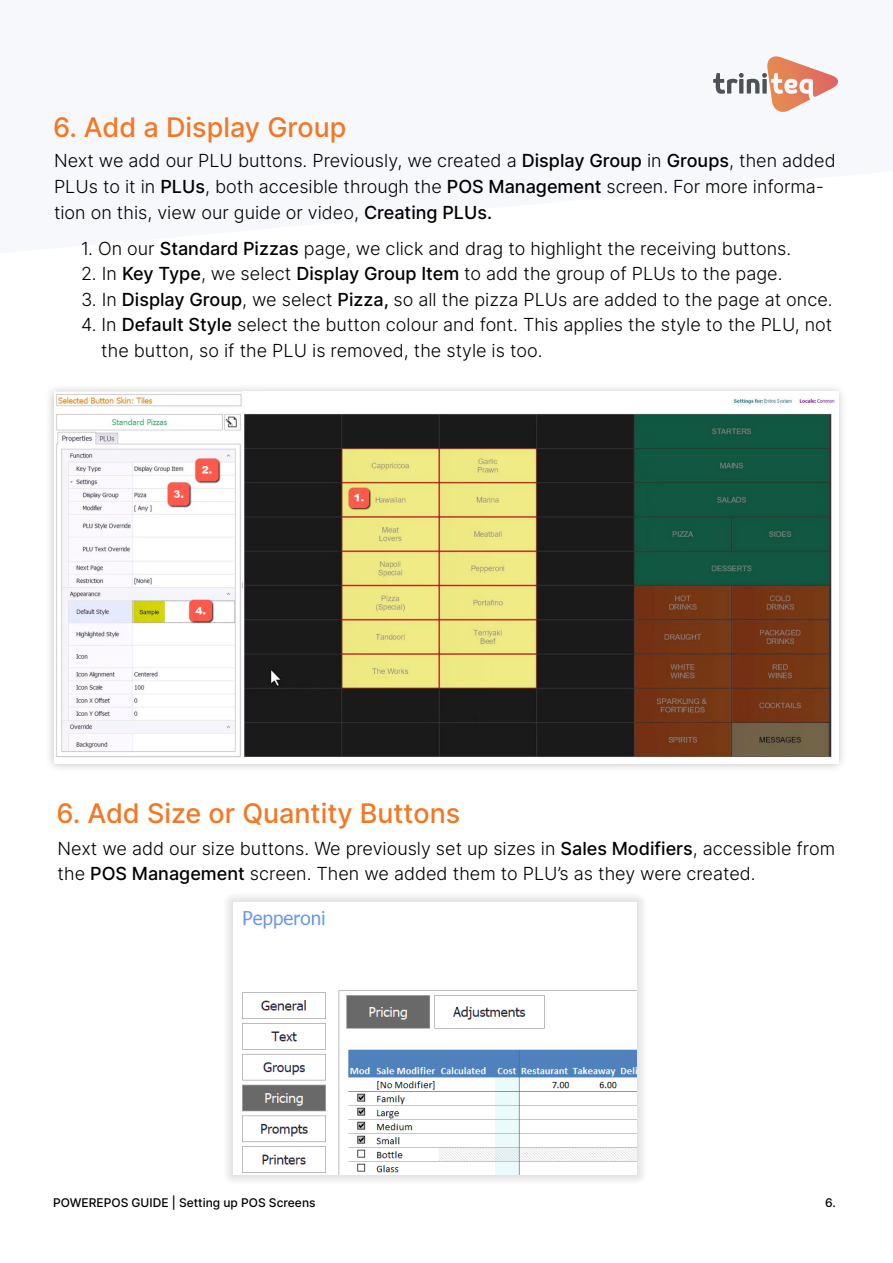
<style>
.page{position:relative;width:893px;height:1263px;background:#fff}
.page>*{position:absolute;margin:0;border:0;box-sizing:border-box;transform-origin:0 0}
.t1{font:500 27px "Inter";color:#f47723}
.t2{font:300 18px/25.5px "Inter";color:#000}
.t3{font:500 12px "Inter";color:#000}
.s1{font-weight:500}
</style>
<div class="page">
<div style="left:44px;top:382px;width:804px;height:392px;background:#000;opacity:.25"></div>
<img style="left:54px;top:392px;width:784px;height:372px">
<div style="left:223px;top:892px;width:424px;height:292px;background:#000;opacity:.25"></div>
<img style="left:234px;top:903px;width:403px;height:272px">
<svg style="left:713px;top:56px;width:126px;height:56px"></svg>
<h1 class="t1" style="left:53px;top:108px;width:295px">6. Add a Display Group</h1>
<p class="t2" style="left:54px;top:148px;width:783px">Next we add our PLU buttons. Previously, we created a <span class="s1">Display Group</span> in <span class="s1">Groups</span>, then added<br>PLUs to it in <span class="s1">PLUs</span>, both accesible through the <span class="s1">POS Management</span> screen. For more informa&shy;tion on this, view our guide or video, <span class="s1">Creating PLUs.</span></p>
<p class="t2" style="left:81px;top:235px;width:712px">1. On our <span class="s1">Standard Pizzas</span> page, we click and drag to highlight the receiving buttons.</p>
<p class="t2" style="left:81px;top:261px;width:703px">2. In <span class="s1">Key Type</span>, we select <span class="s1">Display Group Item</span> to add the group of PLUs to the page.</p>
<p class="t2" style="left:81px;top:286px;width:753px">3. In <span class="s1">Display Group</span>, we select <span class="s1">Pizza,</span> so all the pizza PLUs are added to the page at once.</p>
<p class="t2" style="left:101px;top:312px;width:733px;text-indent:-20px">4. In <span class="s1">Default Style</span> select the button colour and font. This applies the style to the PLU, not the button, so if the PLU is removed, the style is too.</p>
<h1 class="t1" style="left:57px;top:793px;width:405px">6. Add Size or Quantity Buttons</h1>
<p class="t2" style="left:58px;top:835px;width:779px">Next we add our size buttons. We previously set up sizes in <span class="s1">Sales Modifiers</span>, accessible from the <span class="s1">POS Management</span> screen. Then we added them to PLU’s as they were created.</p>
<p class="t3" style="left:53px;top:1193px;width:264px">POWEREPOS GUIDE | Setting up POS Screens</p>
<p class="t3" style="left:825px;top:1193px;width:12px">6.</p>
</div>
